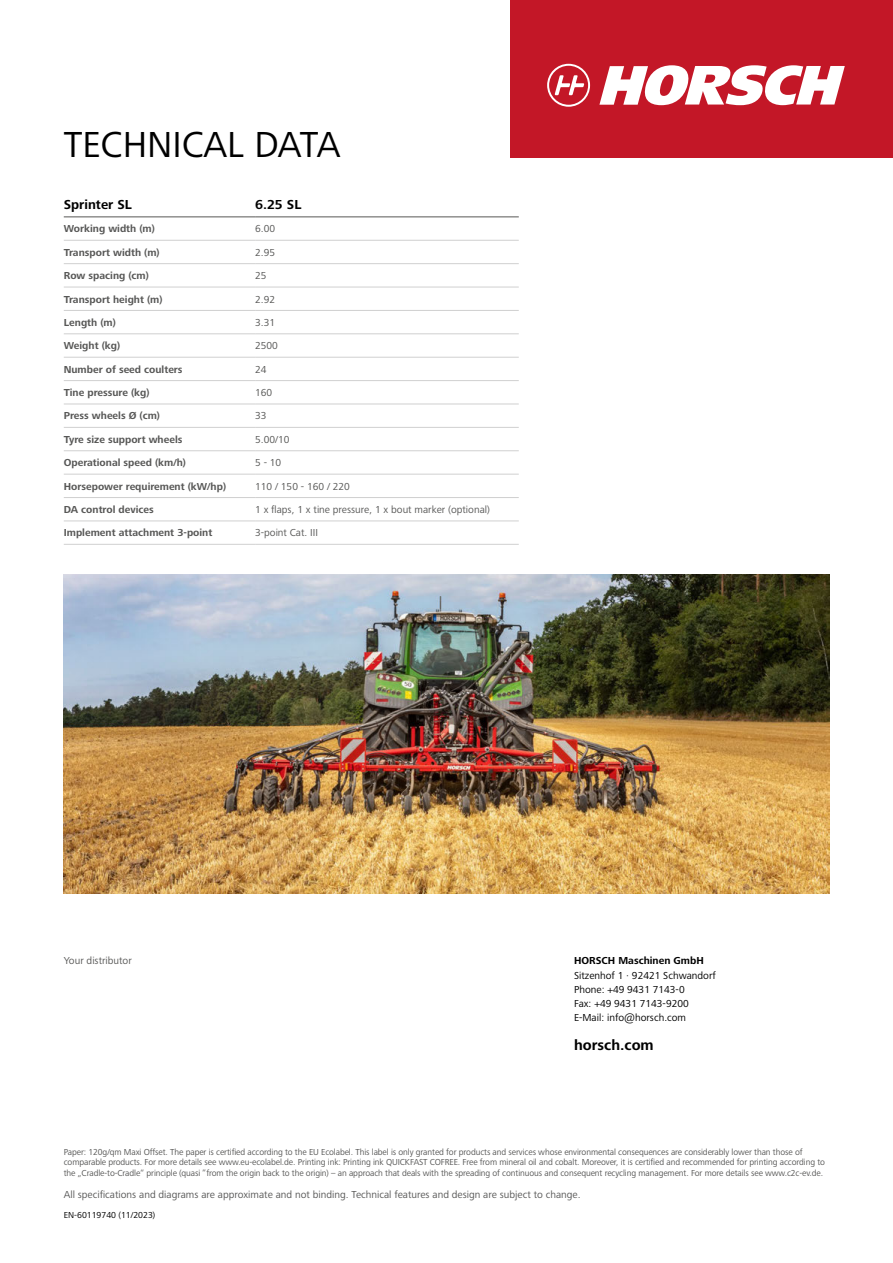
<style>
.page{position:relative;width:893px;height:1263px;background:#fff}
.page>*{position:absolute;margin:0;border:0;box-sizing:border-box;transform-origin:0 0}
.Head_Zusatzausstattung{font:37.5px "Frutiger Next LTW1 G";color:#000}
.t1{font:700 15px "Frutiger Next LTW1 G";color:#000}
.Tabellenkopf{font:700 13.5px "Frutiger Next LTW1 G";color:#000}
.Tabelleninhalt{font:700 10.5px "Frutiger Next LTW1 G";color:#575756}
.Tabelleninhalt-2{font:10.5px "Frutiger Next LTW1 G";color:#575756}
.t2{font:10.5px/14.2px "Frutiger Next LTW1 G";color:#000}
.t3{font:700 10.5px "Frutiger Next LTW1 G";color:#000}
.t4{font:9px/10.5px "Frutiger Next LTW1 G";letter-spacing:-.01em;color:#575756}
.ausstattung_BU{font:9px "Frutiger Next LTW1 G";color:#000}
</style>
<div class="page">
<div style="left:510px;top:0;width:383px;height:157px;background:#c31727"></div>
<svg style="left:599px;top:65px;width:246px;height:40px"></svg>
<svg style="left:547px;top:64px;width:43px;height:43px"></svg>
<img style="left:64px;top:574px;width:765px;height:319px">
<hr style="left:64px;top:240px;width:191px;height:1px;background:#d0d0d0">
<hr style="left:255px;top:240px;width:264px;height:1px;background:#d0d0d0">
<hr style="left:64px;top:263px;width:191px;height:1px;background:#d0d0d0">
<hr style="left:255px;top:263px;width:264px;height:1px;background:#d0d0d0">
<hr style="left:64px;top:287px;width:191px;height:1px;background:#d0d0d0">
<hr style="left:255px;top:287px;width:264px;height:1px;background:#d0d0d0">
<hr style="left:64px;top:310px;width:191px;height:1px;background:#d0d0d0">
<hr style="left:255px;top:310px;width:264px;height:1px;background:#d0d0d0">
<hr style="left:64px;top:333px;width:191px;height:1px;background:#d0d0d0">
<hr style="left:255px;top:333px;width:264px;height:1px;background:#d0d0d0">
<hr style="left:64px;top:357px;width:191px;height:1px;background:#d0d0d0">
<hr style="left:255px;top:357px;width:264px;height:1px;background:#d0d0d0">
<hr style="left:64px;top:380px;width:191px;height:1px;background:#d0d0d0">
<hr style="left:255px;top:380px;width:264px;height:1px;background:#d0d0d0">
<hr style="left:64px;top:404px;width:191px;height:1px;background:#d0d0d0">
<hr style="left:255px;top:404px;width:264px;height:1px;background:#d0d0d0">
<hr style="left:64px;top:427px;width:191px;height:1px;background:#d0d0d0">
<hr style="left:255px;top:427px;width:264px;height:1px;background:#d0d0d0">
<hr style="left:64px;top:450px;width:191px;height:1px;background:#d0d0d0">
<hr style="left:255px;top:450px;width:264px;height:1px;background:#d0d0d0">
<hr style="left:64px;top:474px;width:191px;height:1px;background:#d0d0d0">
<hr style="left:255px;top:474px;width:264px;height:1px;background:#d0d0d0">
<hr style="left:64px;top:497px;width:191px;height:1px;background:#d0d0d0">
<hr style="left:255px;top:497px;width:264px;height:1px;background:#d0d0d0">
<hr style="left:64px;top:520px;width:191px;height:1px;background:#d0d0d0">
<hr style="left:255px;top:520px;width:264px;height:1px;background:#d0d0d0">
<hr style="left:64px;top:544px;width:191px;height:1px;background:#d0d0d0">
<hr style="left:64px;top:216px;width:191px;height:1px;background:#575756">
<hr style="left:255px;top:216px;width:264px;height:1px;background:#575756">
<hr style="left:255px;top:544px;width:264px;height:1px;background:#d0d0d0">
<p class="Head_Zusatzausstattung" style="left:64px;top:123px;width:278px">TECHNICAL DATA</p>
<p class="Tabellenkopf" style="left:64px;top:197px;width:70px">Sprinter SL</p>
<p class="Tabellenkopf" style="left:255px;top:197px;width:48px">6.25 SL</p>
<p class="Tabelleninhalt" style="left:64px;top:223px;width:93px">Working width (m)</p>
<p class="Tabelleninhalt-2" style="left:255px;top:223px;width:21px">6.00</p>
<p class="Tabelleninhalt" style="left:64px;top:246px;width:97px">Transport width (m)</p>
<p class="Tabelleninhalt-2" style="left:255px;top:246px;width:21px">2.95</p>
<p class="Tabelleninhalt" style="left:64px;top:270px;width:87px">Row spacing (cm)</p>
<p class="Tabelleninhalt-2" style="left:255px;top:270px;width:13px">25</p>
<p class="Tabelleninhalt" style="left:64px;top:293px;width:100px">Transport height (m)</p>
<p class="Tabelleninhalt-2" style="left:255px;top:293px;width:21px">2.92</p>
<p class="Tabelleninhalt" style="left:64px;top:316px;width:54px">Length (m)</p>
<p class="Tabelleninhalt-2" style="left:255px;top:316px;width:21px">3.31</p>
<p class="Tabelleninhalt" style="left:64px;top:340px;width:58px">Weight (kg)</p>
<p class="Tabelleninhalt-2" style="left:255px;top:340px;width:24px">2500</p>
<p class="Tabelleninhalt" style="left:64px;top:363px;width:120px">Number of seed coulters</p>
<p class="Tabelleninhalt-2" style="left:255px;top:363px;width:13px">24</p>
<p class="Tabelleninhalt" style="left:64px;top:387px;width:87px">Tine pressure (kg)</p>
<p class="Tabelleninhalt-2" style="left:255px;top:387px;width:19px">160</p>
<p class="Tabelleninhalt" style="left:64px;top:410px;width:98px">Press wheels Ø (cm)</p>
<p class="Tabelleninhalt-2" style="left:255px;top:410px;width:13px">33</p>
<p class="Tabelleninhalt" style="left:64px;top:433px;width:120px">Tyre size support wheels</p>
<p class="Tabelleninhalt-2" style="left:255px;top:433px;width:36px">5.00/10</p>
<p class="Tabelleninhalt" style="left:64px;top:457px;width:124px">Operational speed (km/h)</p>
<p class="Tabelleninhalt-2" style="left:255px;top:457px;width:28px">5 - 10</p>
<p class="Tabelleninhalt" style="left:64px;top:480px;width:164px">Horsepower requirement (kW/hp)</p>
<p class="Tabelleninhalt-2" style="left:255px;top:480px;width:96px">110 / 150 - 160 / 220</p>
<p class="Tabelleninhalt" style="left:64px;top:503px;width:91px">DA control devices</p>
<p class="Tabelleninhalt-2" style="left:255px;top:503px;width:236px">1 x flaps, 1 x tine pressure, 1 x bout marker (optional)</p>
<p class="Tabelleninhalt" style="left:64px;top:527px;width:150px">Implement attachment 3-point</p>
<p class="Tabelleninhalt-2" style="left:255px;top:527px;width:64px">3-point Cat. III</p>
<p class="Tabelleninhalt-2" style="left:64px;top:955px;width:70px">Your distributor</p>
<p class="t3" style="left:574px;top:955px;width:131px">HORSCH Maschinen GmbH</p>
<p class="t2" style="left:574px;top:968px;width:143px">Sitzenhof 1 · 92421 Schwandorf<br>Phone: +49 9431 7143-0<br>Fax: +49 9431 7143-9200<br>E-Mail: info@horsch.com</p>
<h2 class="t1" style="left:574px;top:1036px;width:81px">horsch.com</h2>
<p class="t4" style="left:64px;top:1147px;width:763px">Paper: 120g/qm Maxi Offset. The paper is certified according to the EU Ecolabel. This label is only granted for products and services whose environmental consequences are considerably lower than those of comparable products. For more details see www.eu-ecolabel.de. Printing ink: Printing ink QUICKFAST COFREE. Free from mineral oil and cobalt. Moreover, it is certified and recommended for printing according to the „Cradle-to-Cradle“ principle (quasi ”from the origin back to the origin) – an approach that deals with the spreading of continuous and consequent recycling management. For more details see www.c2c-ev.de.</p>
<p class="Tabelleninhalt-2" style="left:64px;top:1189px;width:518px">All specifications and diagrams are approximate and not binding. Technical features and design are subject to change.</p>
<p class="ausstattung_BU" style="left:64px;top:1210px;width:93px">EN-60119740 (11/2023)</p>
</div>
